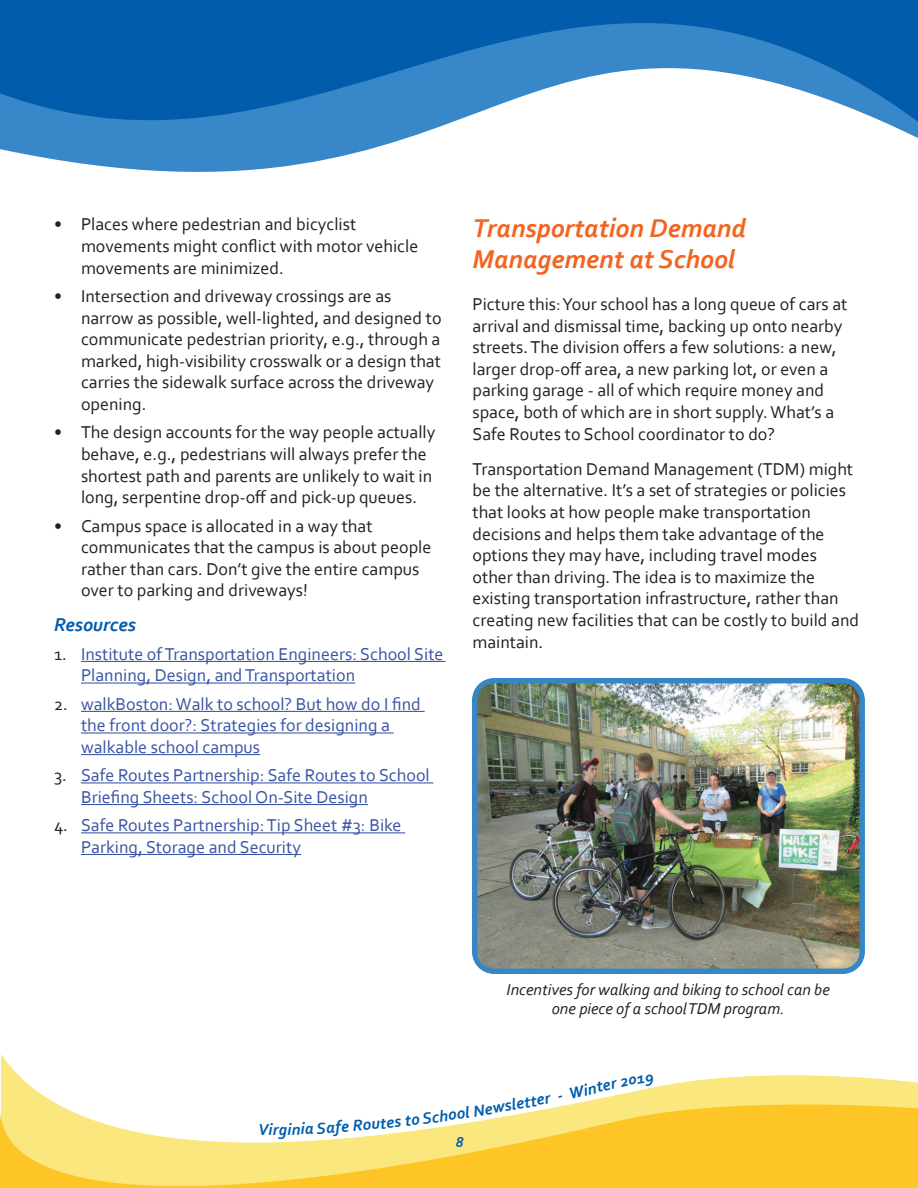
<style>
.page{position:relative;width:918px;height:1188px;background:#fff}
.page>*{position:absolute;margin:0;border:0;box-sizing:border-box;transform-origin:0 0}
.t1{font:italic 700 27px/31px "Corbel";color:#f36421}
.t2{font:italic 700 19.5px "Corbel";letter-spacing:-.005em;color:#015dab}
.t3{font:18px/21.6px "Corbel";color:#231f20}
.t4{font:18px/21.6px "Corbel";color:#3853a3}
.t5{font:italic 16.5px/19px "Corbel";color:#231f20;text-align:center}
.t6{font:italic 700 16.5px "Corbel";color:#015dab}
.t7{font:italic 700 15px "Corbel";color:#015dab}
.s1{color:#231f20}
</style>
<div class="page">
<img style="left:0;top:1054px;width:918px;height:134px">
<svg style="left:0;top:0;width:918px;height:172px"></svg>
<hr style="left:81px;top:661px;width:365px;height:1px;background:#3853a3">
<hr style="left:81px;top:683px;width:274px;height:1px;background:#3853a3">
<hr style="left:81px;top:711px;width:344px;height:1px;background:#3853a3">
<hr style="left:81px;top:732px;width:313px;height:2px;background:#3853a3">
<hr style="left:81px;top:754px;width:179px;height:1px;background:#3853a3">
<hr style="left:81px;top:782px;width:352px;height:1px;background:#3853a3">
<hr style="left:81px;top:804px;width:287px;height:1px;background:#3853a3">
<hr style="left:81px;top:832px;width:324px;height:1px;background:#3853a3">
<hr style="left:81px;top:854px;width:220px;height:1px;background:#3853a3">
<img style="left:473px;top:678px;width:391px;height:295px">
<svg style="left:269px;top:1120px;width:102px;height:19px"></svg>
<svg style="left:405px;top:1109px;width:52px;height:17px"></svg>
<svg style="left:558px;top:1095px;width:5px;height:3px"></svg>
<svg style="left:569px;top:1073px;width:85px;height:25px"></svg>
<p class="t3" style="left:81px;top:213px;width:339px;text-indent:-27px">• Places where pedestrian and bicyclist movements might conflict with motor vehicle movements are minimized.</p>
<p class="t3" style="left:81px;top:285px;width:362px;text-indent:-27px">• Intersection and driveway crossings are as narrow as possible, well-lighted, and designed to communicate pedestrian priority, e.g., through a marked, high-visibility crosswalk or a design that carries the sidewalk surface across the driveway opening.</p>
<p class="t3" style="left:81px;top:421px;width:356px;text-indent:-27px">• The design accounts for the way people actually behave, e.g., pedestrians will always prefer the shortest path and parents are unlikely to wait in long, serpentine drop-off and pick-up queues.</p>
<p class="t3" style="left:81px;top:514px;width:352px;text-indent:-27px">• Campus space is allocated in a way that communicates that the campus is about people rather than cars. Don’t give the entire campus over to parking and driveways!</p>
<p class="t2" style="left:54px;top:613px;width:83px">Resources</p>
<p class="t4" style="left:81px;top:643px;width:364px;text-indent:-27px"><span class="s1">1.</span> Institute of Transportation Engineers: School Site<br>Planning, Design, and Transportation</p>
<p class="t4" style="left:81px;top:692px;width:341px;text-indent:-27px"><span class="s1">2.</span> walkBoston: Walk to school? But how do I find the front door?: Strategies for designing a walkable school campus</p>
<p class="t4" style="left:81px;top:764px;width:350px;text-indent:-27px"><span class="s1">3.</span> Safe Routes Partnership: Safe Routes to School<br>Briefing Sheets: School On-Site Design</p>
<p class="t4" style="left:81px;top:814px;width:322px;text-indent:-27px"><span class="s1">4.</span> Safe Routes Partnership: Tip Sheet #3: Bike<br>Parking, Storage and Security</p>
<h1 class="t1" style="left:472px;top:212px;width:275px">Transportation Demand<br>Management at School</h1>
<p class="t3" style="left:472px;top:293px;width:376px">Picture this: Your school has a long queue of cars at arrival and dismissal time, backing up onto nearby streets. The division offers a few solutions: a new, larger drop-off area, a new parking lot, or even a parking garage - all of which require money and space, both of which are in short supply. What’s a Safe Routes to School coordinator to do?</p>
<p class="t3" style="left:472px;top:458px;width:388px">Transportation Demand Management (TDM) might be the alternative. It’s a set of strategies or policies that looks at how people make transportation decisions and helps them take advantage of the options they may have, including travel modes other than driving. The idea is to maximize the existing transportation infrastructure, rather than creating new facilities that can be costly to build and maintain.</p>
<p class="t6" style="left:258px;top:1119px;width:12px">V</p>
<p class="t6" style="left:370px;top:1114px;width:32px;rotate:-6deg">utes</p>
<p class="t5" style="left:507px;top:980px;width:325px">Incentives for walking and biking to school can be one piece of a school TDM program.</p>
<p class="t6" style="left:455px;top:1104px;width:38px;rotate:-9deg">ol Ne</p>
<p class="t6" style="left:491px;top:1098px;width:33px;rotate:-10deg">wsle</p>
<p class="t6" style="left:522px;top:1092px;width:28px;rotate:-11deg">tter</p>
<p class="t7" style="left:455px;top:1133px;width:10px">8</p>
</div>
